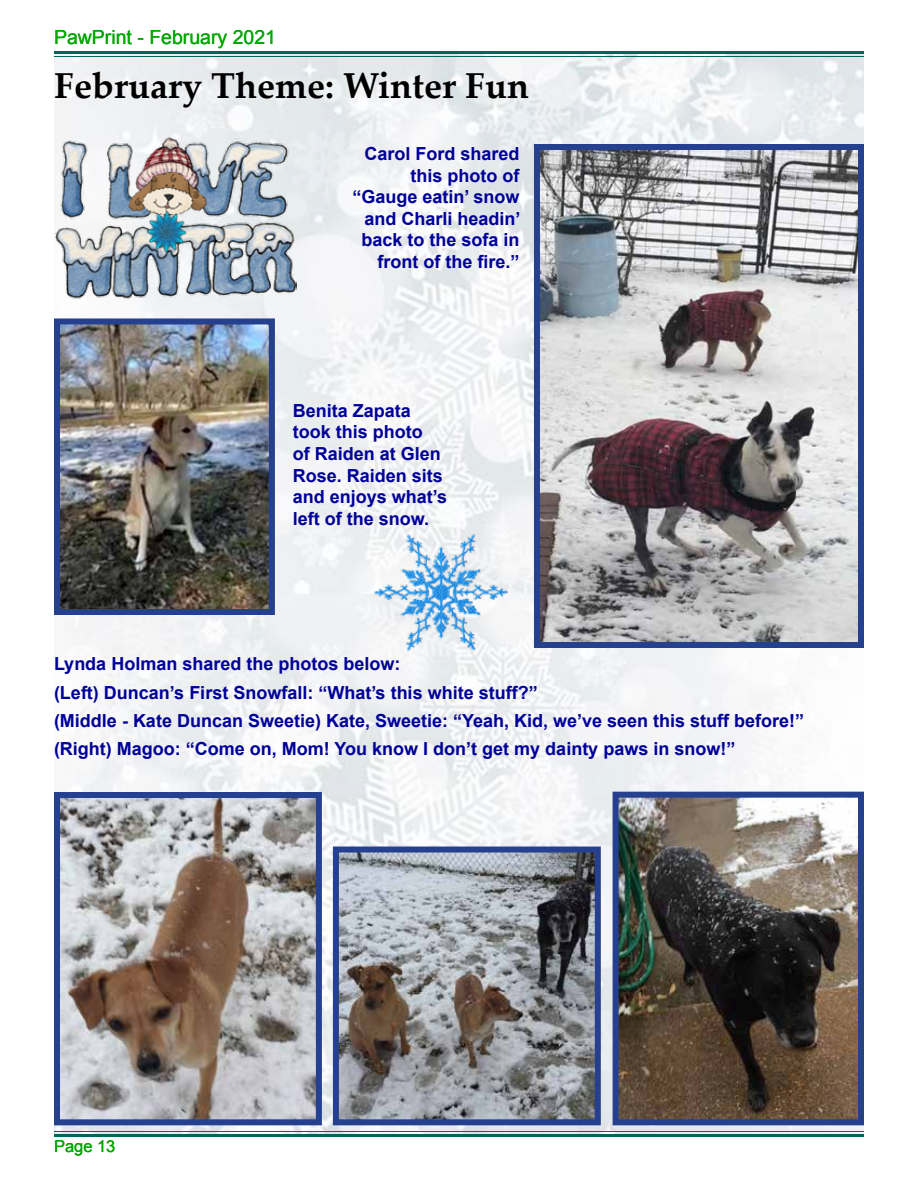
<style>
.page{position:relative;width:918px;height:1188px;background:#fff}
.page>*{position:absolute;margin:0;border:0;box-sizing:border-box;transform-origin:0 0}
.t1{font:700 36px "Palatino Linotype";color:#000}
.t2{font:19.5px "Arial";color:#00a800}
.t3{font:700 18px/21.6px "Arial";color:#009}
.t4{font:16.5px "Arial";color:#00a800}
</style>
<div class="page">
<img style="left:54px;top:54px;width:810px;height:1080px">
<hr style="left:54px;top:51px;width:810px;height:3px;background:#006658">
<hr style="left:54px;top:56px;width:810px;height:1px;background:#006658">
<hr style="left:54px;top:1131px;width:810px;height:1px;background:#006658">
<hr style="left:54px;top:1134px;width:810px;height:3px;background:#006658">
<img style="left:54px;top:135px;width:243px;height:170px">
<img style="left:541px;top:151px;width:316px;height:490px">
<div style="left:534px;top:144px;width:330px;height:504px;border:6px solid #25408f"></div>
<img style="left:61px;top:799px;width:254px;height:319px">
<div style="left:54px;top:792px;width:268px;height:333px;border:6px solid #25408f"></div>
<img style="left:340px;top:854px;width:254px;height:264px">
<div style="left:333px;top:847px;width:268px;height:278px;border:6px solid #25408f"></div>
<img style="left:620px;top:799px;width:237px;height:319px">
<div style="left:613px;top:792px;width:251px;height:333px;border:6px solid #25408f"></div>
<img style="left:61px;top:325px;width:207px;height:283px">
<div style="left:54px;top:318px;width:221px;height:297px;border:6px solid #25408f"></div>
<img style="left:370px;top:530px;width:143px;height:128px">
<p class="t2" style="left:54px;top:25px;width:224px">PawPrint - February 2021</p>
<h1 class="t1" style="left:54px;top:61px;width:477px">February Theme: Winter Fun</h1>
<p class="t3" style="left:352px;top:143px;width:170px;text-align:right">Carol Ford shared this photo of “Gauge eatin’ snow and️ Charli headin’ back to the sofa in front of the fire.”</p>
<p class="t3" style="left:293px;top:400px;width:156px">Benita Zapata took this photo<br>of Raiden at Glen<br>Rose. Raiden sits and enjoys what’s left of the snow.</p>
<p class="t3" style="left:54px;top:650px;width:752px;line-height:28.3px">Lynda Holman shared the photos below:<br>(Left) Duncan’s First Snowfall: “What’s this white stuff?”<br>(Middle - Kate Duncan Sweetie) Kate, Sweetie: “Yeah, Kid, we’ve seen this stuff before!” (Right) Magoo: “Come on, Mom! You know I don’t get my dainty paws in snow!”</p>
<p class="t4" style="left:54px;top:1135px;width:63px">Page 13</p>
</div>
